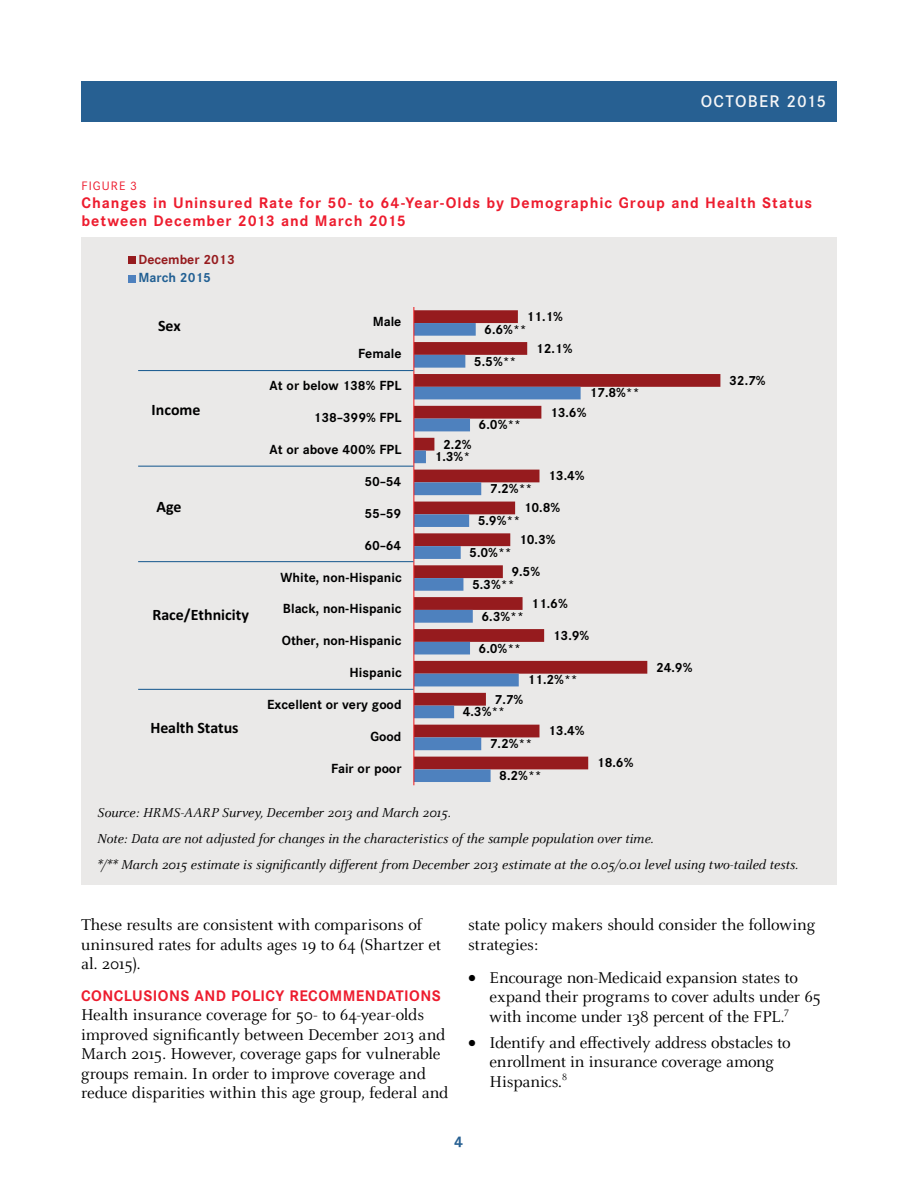
<style>
.page{position:relative;width:918px;height:1188px;background:#fff}
.page>*{position:absolute;margin:0;border:0;box-sizing:border-box;transform-origin:0 0}
.t1{font:17.25px/19.5px "Celeste Pro";letter-spacing:-.01em;color:#000}
.t2{font:500 16.5px "Corporate S";letter-spacing:.075em;color:#f6f6f7}
.t3{font:700 15.9px "Calibri";color:#000}
.CaptionLine2{font:700 15px/18px "Corporate S";letter-spacing:.06em;color:#ed1c2e}
.CaptionLine2-2{font:700 15px "Corporate S";letter-spacing:.03em;color:#ed1c2e}
.t4{font:700 15px "Corporate S";color:#276092}
.TableSource{font:italic 14.25px "Celeste Pro";letter-spacing:-.005em;color:#000}
.t5{font:700 12.9px "Corporate S";color:#000}
.t6{font:700 12.9px/18.3px "Corporate S";color:#961b1e}
.t7{font:12px "Corporate S";letter-spacing:.09em;color:#ed1c2e}
.s1{color:#226093}
</style>
<div class="page">
<div style="left:81px;top:81px;width:756px;height:41px;background:#276092"></div>
<div style="left:81px;top:237px;width:756px;height:648px;background:#eae9e8"></div>
<svg style="left:414px;top:310px;width:306px;height:459px"></svg>
<svg style="left:414px;top:323px;width:167px;height:459px"></svg>
<hr style="left:413px;top:307px;width:1px;height:478px;background:#ed1f24">
<div style="left:128px;top:257px;width:7px;height:7px;background:#961b1e"></div>
<div style="left:128px;top:275px;width:7px;height:7px;background:#4e81be"></div>
<hr style="left:138px;top:689px;width:276px;height:1px;background:#226093">
<hr style="left:138px;top:561px;width:276px;height:1px;background:#226093">
<hr style="left:138px;top:466px;width:276px;height:1px;background:#226093">
<hr style="left:138px;top:370px;width:276px;height:1px;background:#226093">
<p class="t2" style="left:701px;top:92px;width:127px">OCTOBER 2015</p>
<p class="t7" style="left:82px;top:179px;width:57px">FIGURE 3</p>
<p class="CaptionLine2" style="left:81px;top:194px;width:732px">Changes in Uninsured Rate for 50- to 64-Year-Olds by Demographic Group and Health Status between December 2013 and March 2015</p>
<p class="t6" style="left:139px;top:250px;width:98px">December 2013<br><span class="s1">March 2015</span></p>
<p class="t3" style="left:158px;top:314px;width:24px">Sex</p>
<p class="t3" style="left:151px;top:398px;width:50px">Income</p>
<p class="t3" style="left:156px;top:495px;width:27px">Age</p>
<p class="t3" style="left:152px;top:604px;width:98px">Race/Ethnicity</p>
<p class="t3" style="left:150px;top:717px;width:90px">Health Status</p>
<p class="t5" style="left:373px;top:314px;width:30px">Male</p>
<p class="t5" style="left:358px;top:346px;width:45px">Female</p>
<p class="t5" style="left:270px;top:378px;width:133px">At or below 138% FPL</p>
<p class="t5" style="left:314px;top:410px;width:89px">138–399% FPL</p>
<p class="t5" style="left:270px;top:442px;width:133px">At or above 400% FPL</p>
<p class="t5" style="left:365px;top:474px;width:38px">50–54</p>
<p class="t5" style="left:365px;top:505px;width:38px">55–59</p>
<p class="t5" style="left:365px;top:537px;width:38px">60–64</p>
<p class="t5" style="left:281px;top:569px;width:123px">White, non-Hispanic</p>
<p class="t5" style="left:283px;top:601px;width:120px">Black, non-Hispanic</p>
<p class="t5" style="left:282px;top:633px;width:121px">Other, non-Hispanic</p>
<p class="t5" style="left:349px;top:665px;width:54px">Hispanic</p>
<p class="t5" style="left:267px;top:697px;width:136px">Excellent or very good</p>
<p class="t5" style="left:370px;top:729px;width:33px">Good</p>
<p class="t5" style="left:331px;top:760px;width:72px">Fair or poor</p>
<p class="t5" style="left:527px;top:309px;width:38px">11.1%</p>
<p class="t5" style="left:536px;top:341px;width:38px">12.1%</p>
<p class="t5" style="left:484px;top:321px;width:44px">6.6%**</p>
<p class="t5" style="left:474px;top:353px;width:44px">5.5%**</p>
<p class="t5" style="left:589px;top:385px;width:52px">17.8%**</p>
<p class="t5" style="left:443px;top:436px;width:30px">2.2%</p>
<p class="t5" style="left:435px;top:449px;width:37px">1.3%*</p>
<p class="t5" style="left:479px;top:417px;width:44px">6.0%**</p>
<p class="t5" style="left:550px;top:404px;width:38px">13.6%</p>
<p class="t5" style="left:548px;top:468px;width:38px">13.4%</p>
<p class="t5" style="left:524px;top:500px;width:38px">10.8%</p>
<p class="t5" style="left:519px;top:532px;width:38px">10.3%</p>
<p class="t5" style="left:511px;top:564px;width:30px">9.5%</p>
<p class="t5" style="left:531px;top:596px;width:38px">11.6%</p>
<p class="t5" style="left:553px;top:627px;width:38px">13.9%</p>
<p class="t5" style="left:490px;top:481px;width:44px">7.2%**</p>
<p class="t5" style="left:478px;top:513px;width:44px">5.9%**</p>
<p class="t5" style="left:469px;top:545px;width:44px">5.0%**</p>
<p class="t5" style="left:472px;top:576px;width:44px">5.3%**</p>
<p class="t5" style="left:481px;top:608px;width:44px">6.3%**</p>
<p class="t5" style="left:479px;top:640px;width:44px">6.0%**</p>
<p class="t5" style="left:527px;top:672px;width:52px">11.2%**</p>
<p class="t5" style="left:463px;top:704px;width:44px">4.3%**</p>
<p class="t5" style="left:490px;top:736px;width:44px">7.2%**</p>
<p class="t5" style="left:499px;top:768px;width:44px">8.2%**</p>
<p class="t5" style="left:495px;top:691px;width:30px">7.7%</p>
<p class="t5" style="left:548px;top:723px;width:38px">13.4%</p>
<p class="t5" style="left:597px;top:755px;width:38px">18.6%</p>
<p class="t5" style="left:656px;top:659px;width:38px">24.9%</p>
<p class="t5" style="left:729px;top:372px;width:38px">32.7%</p>
<p class="TableSource" style="left:97px;top:804px;width:355px">Source: HRMS-AARP Survey, December 2013 and March 2015.</p>
<p class="TableSource" style="left:97px;top:830px;width:558px">Note: Data are not adjusted for changes in the characteristics of the sample population over time.</p>
<p class="TableSource" style="left:97px;top:856px;width:702px">*/** March 2015 estimate is significantly different from December 2013 estimate at the 0.05/0.01 level using two-tailed tests.</p>
<p class="t1" style="left:81px;top:915px;width:362px">These results are consistent with comparisons of uninsured rates for adults ages 19 to 64 (Shartzer et al. 2015).</p>
<h2 class="CaptionLine2-2" style="left:81px;top:986px;width:361px">CONCLUSIONS AND POLICY RECOMMENDATIONS</h2>
<p class="t1" style="left:81px;top:1005px;width:369px">Health insurance coverage for 50- to 64-year-olds improved significantly between December 2013 and March 2015. However, coverage gaps for vulnerable groups remain. In order to improve coverage and reduce disparities within this age group, federal and</p>
<p class="t1" style="left:468px;top:915px;width:349px">state policy makers should consider the following strategies:</p>
<p class="t1" style="left:490px;top:967px;width:333px;text-indent:-22px">• Encourage non-Medicaid expansion states to expand their programs to cover adults under 65 with income under 138 percent of the FPL.<sup>7</sup></p>
<p class="t1" style="left:490px;top:1033px;width:303px;text-indent:-22px">• Identify and effectively address obstacles to enrollment in insurance coverage among<br>Hispanics.<sup>8</sup></p>
<p class="t4" style="left:454px;top:1133px;width:11px">4</p>
</div>
